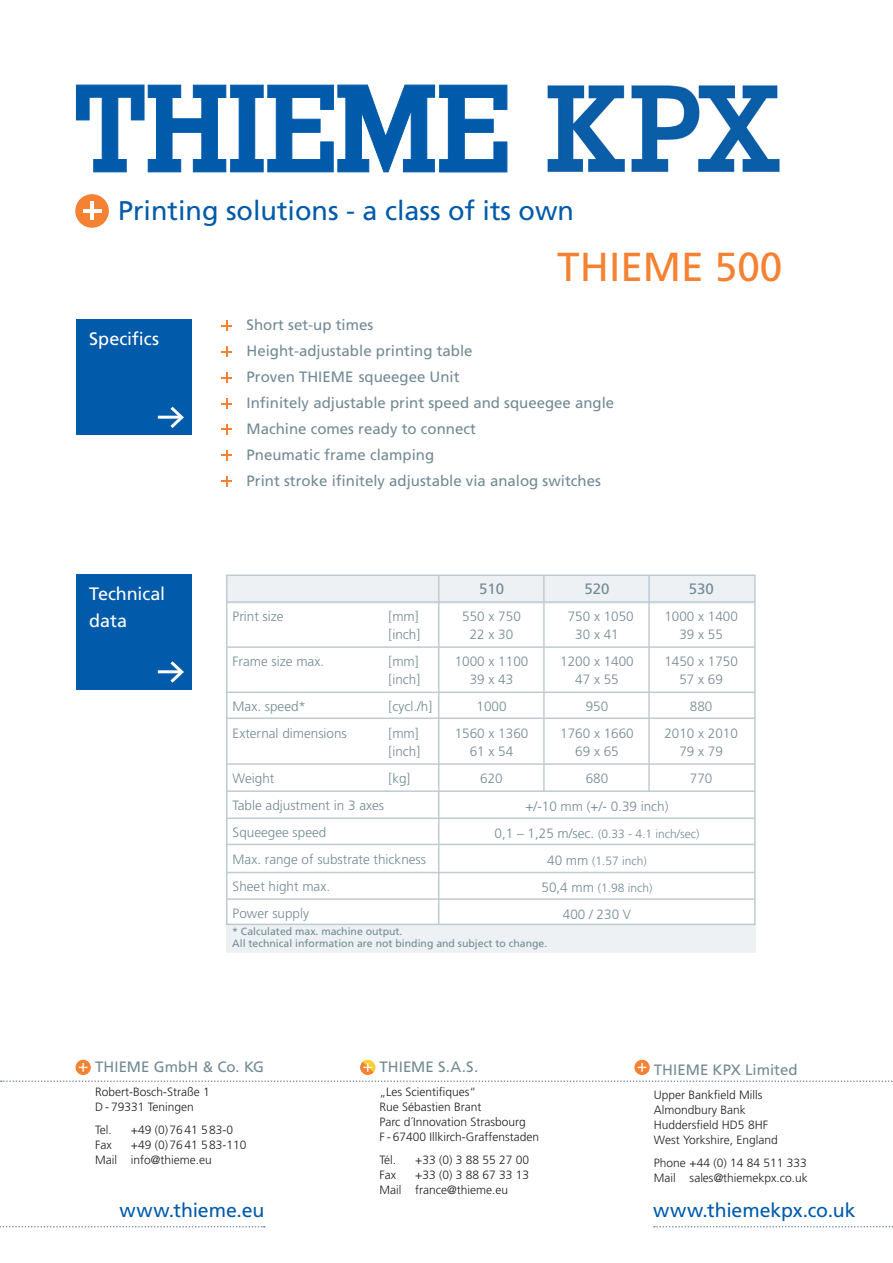
<style>
.page{position:relative;width:893px;height:1263px;background:#fff}
.page>*{position:absolute;margin:0;border:0;box-sizing:border-box;transform-origin:0 0}
.t1{font:40.5px "Frutiger LT Std";color:#f48232}
.t2{font:27px "Frutiger LT Std";color:#015aaa}
.t3{font:19.5px "Frutiger LT Std";letter-spacing:-.005em;color:#015aaa}
.t4{font:18px/27px "Frutiger LT Std";letter-spacing:-.005em;color:#fff}
.t5{font:15px/26px "Frutiger LT Std";color:#738a95}
.t6{font:300 13.5px/27px "Frutiger LT Std";color:#738a95;text-align:center}
.t7{font:300 12px/15px "Frutiger LT Std";color:#231f20}
.t8{font:300 12px "Frutiger LT Std";color:#738a95}
.t9{font:10.5px/12px "Frutiger LT Std";color:#738a95}
.s1{font-size:13.5px}
</style>
<div class="page">
<svg style="left:0;top:1226px;width:265px;height:1px"></svg>
<svg style="left:654px;top:1226px;width:239px;height:1px"></svg>
<svg style="left:1px;top:1080px;width:892px;height:2px"></svg>
<div style="left:76px;top:1060px;width:15px;height:15px;background:#f48232;border-radius:50%"></div>
<svg style="left:79px;top:1063px;width:9px;height:9px"></svg>
<svg style="left:360px;top:1060px;width:15px;height:15px"></svg>
<svg style="left:363px;top:1063px;width:9px;height:9px"></svg>
<svg style="left:76px;top:85px;width:431px;height:87px"></svg>
<div style="left:75px;top:194px;width:34px;height:34px;background:#f48232;border-radius:50%"></div>
<hr style="left:90px;top:202px;width:4px;height:18px;background:#fff">
<hr style="left:83px;top:209px;width:18px;height:4px;background:#fff">
<svg style="left:634px;top:1060px;width:16px;height:15px"></svg>
<svg style="left:638px;top:1063px;width:8px;height:9px"></svg>
<img style="left:547px;top:85px;width:233px;height:87px">
<svg style="left:221px;top:320px;width:11px;height:11px"></svg>
<svg style="left:221px;top:372px;width:11px;height:11px"></svg>
<svg style="left:221px;top:424px;width:11px;height:11px"></svg>
<svg style="left:221px;top:398px;width:11px;height:11px"></svg>
<div style="left:77px;top:319px;width:115px;height:116px;background:#015aaa"></div>
<hr style="left:158px;top:416px;width:23px;height:3px;background:#fff">
<svg style="left:167px;top:406px;width:17px;height:22px"></svg>
<div style="left:77px;top:574px;width:115px;height:115px;background:#015aaa"></div>
<hr style="left:158px;top:670px;width:23px;height:3px;background:#fff">
<svg style="left:167px;top:661px;width:17px;height:22px"></svg>
<svg style="left:221px;top:346px;width:11px;height:11px"></svg>
<svg style="left:221px;top:476px;width:11px;height:11px"></svg>
<svg style="left:221px;top:450px;width:11px;height:11px"></svg>
<div style="left:226px;top:924px;width:530px;height:28px;background:#edf1f3"></div>
<div style="left:227px;top:575px;width:527px;height:28px;background:#edf1f3"></div>
<hr style="left:438px;top:575px;width:1px;height:349px;background:#bfcbd3">
<hr style="left:227px;top:817px;width:527px;height:2px;background:#bfcbd3">
<hr style="left:227px;top:601px;width:527px;height:2px;background:#bfcbd3">
<hr style="left:227px;top:646px;width:527px;height:2px;background:#bfcbd3">
<hr style="left:227px;top:763px;width:527px;height:2px;background:#bfcbd3">
<hr style="left:227px;top:691px;width:527px;height:2px;background:#bfcbd3">
<hr style="left:227px;top:717px;width:527px;height:2px;background:#bfcbd3">
<hr style="left:227px;top:790px;width:527px;height:2px;background:#bfcbd3">
<hr style="left:227px;top:898px;width:527px;height:2px;background:#bfcbd3">
<hr style="left:227px;top:844px;width:527px;height:1px;background:#bfcbd3">
<hr style="left:543px;top:575px;width:2px;height:216px;background:#bfcbd3">
<hr style="left:648px;top:575px;width:2px;height:217px;background:#bfcbd3">
<hr style="left:227px;top:872px;width:527px;height:1px;background:#bfcbd3">
<div style="left:226px;top:574px;width:530px;height:351px;border:2px solid #bfcbd3"></div>
<h2 class="t2" style="left:118px;top:195px;width:458px">Printing solutions - a class of its own</h2>
<h3 class="t4" style="left:89px;top:325px;width:71px">Specifics</h3>
<h3 class="t4" style="left:89px;top:581px;width:77px">Technical data</h3>
<h1 class="t1" style="left:557px;top:243px;width:227px">THIEME 500</h1>
<p class="t5" style="left:247px;top:312px;width:369px">Short set-up times<br>Height-adjustable printing table<br>Proven THIEME squeegee Unit<br>Infinitely adjustable print speed and squeegee angle Machine comes ready to connect<br>Pneumatic frame clamping<br>Print stroke ifinitely adjustable via analog switches</p>
<p class="t5" style="left:479px;top:576px;width:27px">510</p>
<p class="t6" style="left:462px;top:607px;width:60px;line-height:18px">550 x 750<br>22 x 30</p>
<p class="t6" style="left:455px;top:652px;width:75px;line-height:18px">1000 x 1100<br>39 x 43</p>
<p class="t6" style="left:455px;top:693px;width:75px">1000<br>1560 x 1360</p>
<p class="t6" style="left:470px;top:738px;width:45px">61 x 54<br>620</p>
<p class="t5" style="left:689px;top:576px;width:27px">530</p>
<p class="t6" style="left:664px;top:607px;width:75px;line-height:18px">1000 x 1400<br>39 x 55</p>
<p class="t6" style="left:664px;top:652px;width:75px;line-height:18px">1450 x 1750<br>57 x 69</p>
<p class="t6" style="left:664px;top:693px;width:75px">880<br>2010 x 2010</p>
<p class="t6" style="left:679px;top:738px;width:45px">79 x 79<br>770</p>
<p class="t6" style="left:525px;top:793px;width:144px">+/-10 mm (+/- 0.39 inch)</p>
<p class="t8" style="left:495px;top:827px;width:206px"><span class="s1">0,1 – 1,25 m/sec.</span> (0.33 - 4.1 inch/sec)</p>
<p class="t8" style="left:547px;top:854px;width:101px"><span class="s1">40 mm</span> (1.57 inch)</p>
<p class="t8" style="left:541px;top:881px;width:112px"><span class="s1">50,4 mm</span> (1.98 inch)</p>
<p class="t6" style="left:563px;top:901px;width:70px">400 / 230 V</p>
<p class="t9" style="left:232px;top:925px;width:317px">* Calculated max. machine output.<br>All technical information are not binding and subject to change.</p>
<p class="t5" style="left:584px;top:576px;width:27px">520</p>
<p class="t6" style="left:568px;top:607px;width:68px;line-height:18px">750 x 1050<br>30 x 41</p>
<p class="t6" style="left:560px;top:652px;width:75px;line-height:18px">1200 x 1400<br>47 x 55</p>
<p class="t6" style="left:560px;top:693px;width:75px">950<br>1760 x 1660</p>
<p class="t6" style="left:575px;top:738px;width:45px">69 x 65<br>680</p>
<p class="t6" style="left:233px;top:603px;width:52px">Print size</p>
<p class="t6" style="left:389px;top:607px;width:33px;line-height:18px;text-align:left">[mm] [inch]</p>
<p class="t6" style="left:233px;top:648px;width:93px">Frame size max.</p>
<p class="t6" style="left:389px;top:652px;width:33px;line-height:18px;text-align:left">[mm] [inch]</p>
<p class="t6" style="left:233px;top:693px;width:75px">Max. speed*</p>
<p class="t6" style="left:389px;top:693px;width:45px">[cycl./h]</p>
<p class="t6" style="left:233px;top:720px;width:116px">External dimensions</p>
<p class="t6" style="left:389px;top:724px;width:33px;line-height:18px;text-align:left">[mm] [inch]</p>
<p class="t6" style="left:233px;top:765px;width:43px">Weight</p>
<p class="t6" style="left:389px;top:765px;width:23px">[kg]</p>
<p class="t6" style="left:233px;top:792px;width:195px;text-align:left">Table adjustment in 3 axes<br>Squeegee speed<br>Max. range of substrate thickness<br>Sheet hight max.<br>Power supply</p>
<p class="t5" style="left:95px;top:1054px;width:171px">THIEME GmbH &amp; Co. KG</p>
<p class="t7" style="left:95px;top:1084px;width:116px">Robert-Bosch-Straße 1<br>D - 79331 Teningen</p>
<p class="t7" style="left:95px;top:1123px;width:18px">Tel.</p>
<p class="t7" style="left:131px;top:1123px;width:104px">+49 (0)7641 583-0</p>
<p class="t7" style="left:95px;top:1138px;width:18px">Fax</p>
<p class="t7" style="left:95px;top:1138px;width:153px;text-indent:36px">+49 (0)7641 583-110<br>Mail info@thieme.eu</p>
<p class="t5" style="left:379px;top:1054px;width:100px">THIEME S.A.S.</p>
<p class="t7" style="left:379px;top:1084px;width:161px">„Les Scientifiques“<br>Rue Sébastien Brant<br>Parc d´Innovation Strasbourg<br>F - 67400 Illkirch-Graffenstaden</p>
<p class="t7" style="left:379px;top:1153px;width:18px">Tél.</p>
<p class="t7" style="left:415px;top:1153px;width:115px">+33 (0) 3 88 55 27 00</p>
<p class="t7" style="left:379px;top:1168px;width:18px">Fax</p>
<p class="t7" style="left:379px;top:1168px;width:151px;text-indent:36px">+33 (0) 3 88 67 33 13<br>Mail france@thieme.eu</p>
<p class="t5" style="left:654px;top:1057px;width:145px">THIEME KPX Limited</p>
<p class="t7" style="left:654px;top:1087px;width:125px">Upper Bankfield Mills<br>Almondbury Bank<br>Huddersfield HD5 8HF<br>West Yorkshire, England</p>
<p class="t7" style="left:654px;top:1155px;width:155px">Phone +44 (0) 14 84 511 333<br>Mail sales@thiemekpx.co.uk</p>
<h3 class="t3" style="left:120px;top:1199px;width:146px">www.thieme.eu</h3>
<h3 class="t3" style="left:653px;top:1199px;width:204px">www.thiemekpx.co.uk</h3>
</div>
